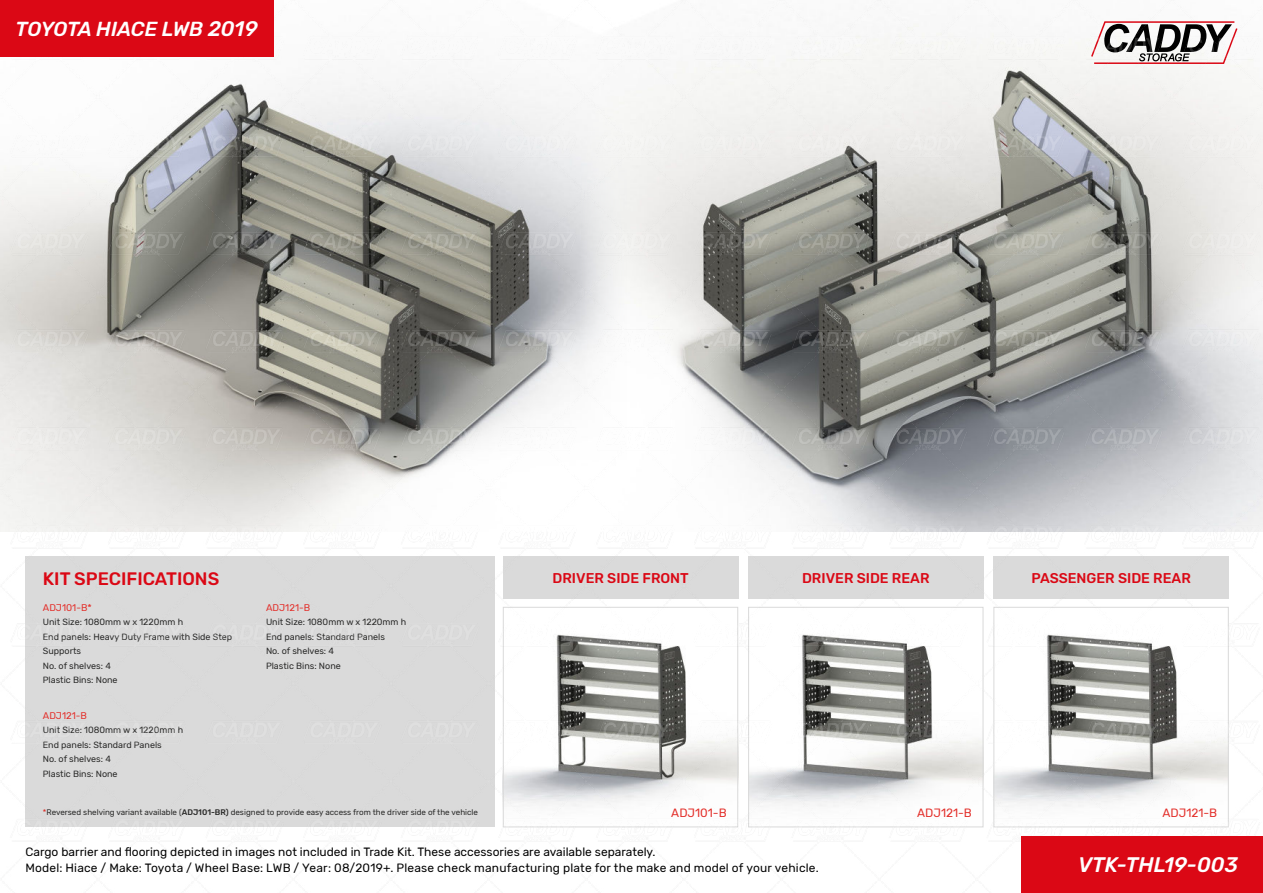
<style>
.page{position:relative;width:1263px;height:893px;background:#fff}
.page>*{position:absolute;margin:0;border:0;box-sizing:border-box;transform-origin:0 0}
.t1{font:italic 500 21px "Rubik";color:#fff}
.t2{font:italic 500 20.25px "Rubik";letter-spacing:-.02em;color:#fff}
.t3{font:500 18px "Rubik";color:#db0815}
.t4{font:500 14.1px "Rubik";color:#db0815}
.t5{font:12px/16.5px "Rubik";color:#000}
.t6{font:12px "Rubik";color:#e32e29}
.t7{font:9.6px "Rubik";color:#e32e29}
.t8{font:9px/14.5px "Rubik";color:#282827}
.t9{font:8.1px "Rubik";color:#282827}
.s1{font-size:21px}
.s2{color:#dd231c}
.s3{font-weight:500}
</style>
<div class="page">
<img style="left:0;top:0;width:1263px;height:893px">
<div style="left:1022px;top:837px;width:241px;height:56px;background:#db0815"></div>
<div style="left:0;top:0;width:273px;height:56px;background:#db0815"></div>
<h2 class="t2" style="left:15px;top:17px;width:243px">TOYOTA HIACE LWB <span class="s1">2019</span></h2>
<h3 class="t3" style="left:43px;top:571px;width:178px">KIT SPECIFICATIONS</h3>
<h3 class="t4" style="left:552px;top:572px;width:138px">DRIVER SIDE FRONT</h3>
<h3 class="t4" style="left:802px;top:572px;width:129px">DRIVER SIDE REAR</h3>
<h3 class="t4" style="left:1031px;top:572px;width:161px">PASSENGER SIDE REAR</h3>
<p class="t7" style="left:43px;top:603px;width:50px">ADJ101-B*</p>
<p class="t8" style="left:43px;top:615px;width:191px">Unit Size: 1080mm w x 1220mm h<br>End panels: Heavy Duty Frame with Side Step<br>Supports<br>No. of shelves: 4<br>Plastic Bins: None</p>
<p class="t7" style="left:43px;top:711px;width:46px">ADJ121-B</p>
<p class="t8" style="left:43px;top:723px;width:142px">Unit Size: 1080mm w x 1220mm h<br>End panels: Standard Panels<br>No. of shelves: 4<br>Plastic Bins: None</p>
<p class="t7" style="left:266px;top:603px;width:46px">ADJ121-B</p>
<p class="t8" style="left:266px;top:615px;width:142px">Unit Size: 1080mm w x 1220mm h<br>End panels: Standard Panels<br>No. of shelves: 4<br>Plastic Bins: None</p>
<p class="t9" style="left:43px;top:809px;width:437px"><span class="s2">*</span>Reversed shelving variant available (<span class="s3">ADJ101-BR)</span> designed to provide easy access from the driver side of the vehicle</p>
<h3 class="t6" style="left:671px;top:807px;width:57px">ADJ101-B</h3>
<h3 class="t6" style="left:1162px;top:807px;width:56px">ADJ121-B</h3>
<h3 class="t6" style="left:917px;top:807px;width:56px">ADJ121-B</h3>
<p class="t5" style="left:26px;top:843px;width:795px">Cargo barrier and flooring depicted in images not included in Trade Kit. These accessories are available separately.<br>Model: Hiace / Make: Toyota / Wheel Base: LWB / Year: 08/2019+. Please check manufacturing plate for the make and model of your vehicle.</p>
<h1 class="t1" style="left:1078px;top:853px;width:161px">VTK-THL19-003</h1>
</div>
